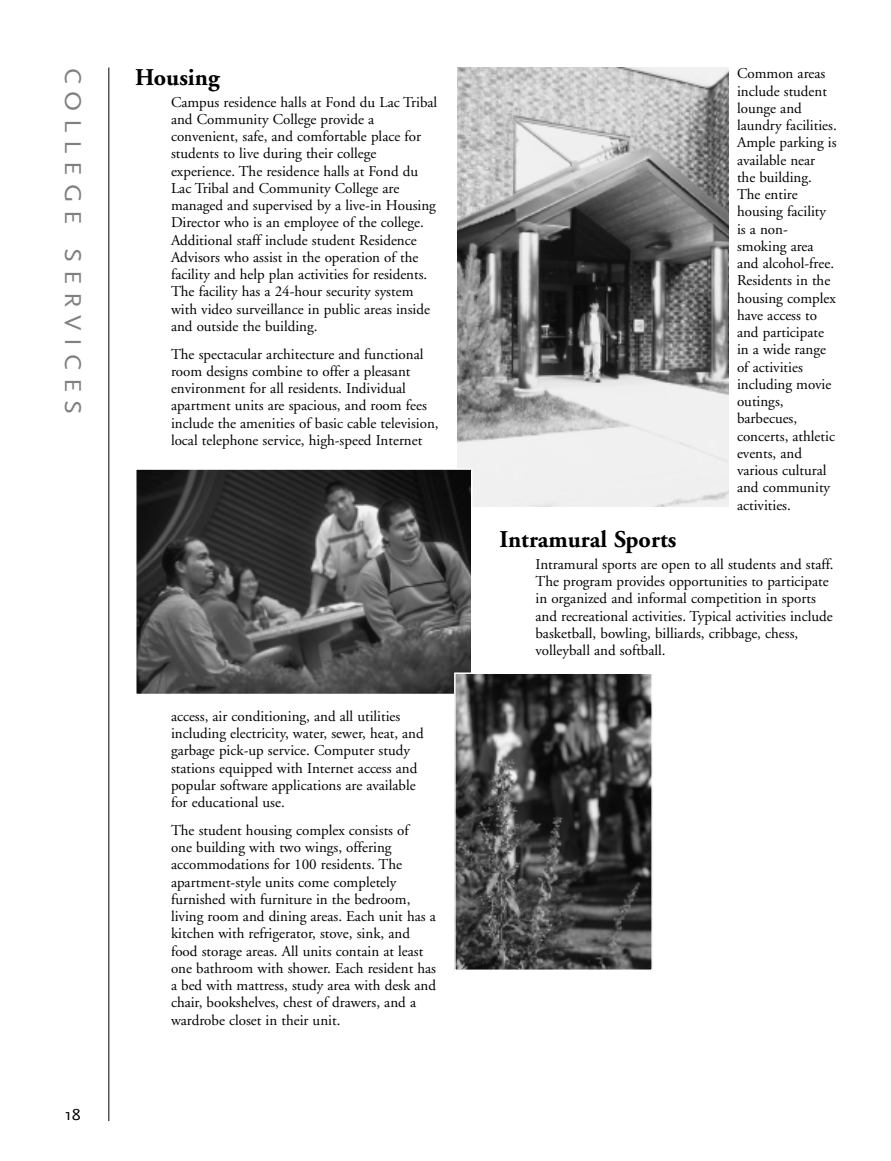
<style>
.page{position:relative;width:891px;height:1161px;background:#fff}
.page>*{position:absolute;margin:0;border:0;box-sizing:border-box;transform-origin:0 0}
.t1{font:700 24px "Adobe Garamond";color:#000}
.t2{font:24px "Scala Sans";letter-spacing:.3em;color:#808080;scale:1.1 1}
.t3{font:16.5px "Scala Sans";color:#000;scale:1.1 1}
.t4{font:15px/17.2px "Adobe Garamond";color:#000}
</style>
<div class="page">
<hr style="left:108px;top:68px;width:1px;height:1053px;background:#000">
<img style="left:458px;top:68px;width:270px;height:438px">
<img style="left:138px;top:471px;width:331px;height:221px">
<div style="left:135px;top:468px;width:337px;height:227px;border:2px solid #fff"></div>
<img style="left:457px;top:675px;width:193px;height:293px">
<div style="left:454px;top:672px;width:199px;height:299px;border:2px solid #fff"></div>
<h1 class="t2" style="left:83px;top:68px;width:317px;rotate:90deg">COLLEGE SERVICES</h1>
<h1 class="t1" style="left:135px;top:68px;width:86px">Housing</h1>
<p class="t4" style="left:171px;top:94px;width:268px">Campus residence halls at Fond du Lac Tribal and Community College provide a convenient, safe, and comfortable place for students to live during their college experience. The residence halls at Fond du Lac Tribal and Community College are managed and supervised by a live-in Housing Director who is an employee of the college.<br>Additional staff include student Residence Advisors who assist in the operation of the facility and help plan activities for residents.<br>The facility has a 24-hour security system with video surveillance in public areas inside and outside the building.</p>
<p class="t4" style="left:171px;top:346px;width:269px">The spectacular architecture and functional room designs combine to offer a pleasant environment for all residents. Individual apartment units are spacious, and room fees include the amenities of basic cable television, local telephone service, high-speed Internet</p>
<p class="t3" style="left:65px;top:1108px;width:16px">18</p>
<p class="t4" style="left:171px;top:709px;width:254px">access, air conditioning, and all utilities including electricity, water, sewer, heat, and garbage pick-up service. Computer study stations equipped with Internet access and popular software applications are available for educational use.</p>
<p class="t4" style="left:171px;top:823px;width:267px">The student housing complex consists of<br>one building with two wings, offering accommodations for 100 residents. The apartment-style units come completely furnished with furniture in the bedroom, living room and dining areas. Each unit has a kitchen with refrigerator, stove, sink, and food storage areas. All units contain at least one bathroom with shower. Each resident has a bed with mattress, study area with desk and chair, bookshelves, chest of drawers, and a wardrobe closet in their unit.</p>
<p class="t4" style="left:737px;top:66px;width:101px">Common areas include student lounge and laundry facilities.<br>Ample parking is available near the building.<br>The entire housing facility is a non&shy;smoking area and alcohol-free.<br>Residents in the housing complex have access to and participate in a wide range of activities including movie outings, barbecues, concerts, athletic events, and various cultural and community activities.</p>
<h1 class="t1" style="left:500px;top:530px;width:178px">Intramural Sports</h1>
<p class="t4" style="left:536px;top:557px;width:300px">Intramural sports are open to all students and staff.<br>The program provides opportunities to participate in organized and informal competition in sports and recreational activities. Typical activities include basketball, bowling, billiards, cribbage, chess, volleyball and softball.</p>
</div>
